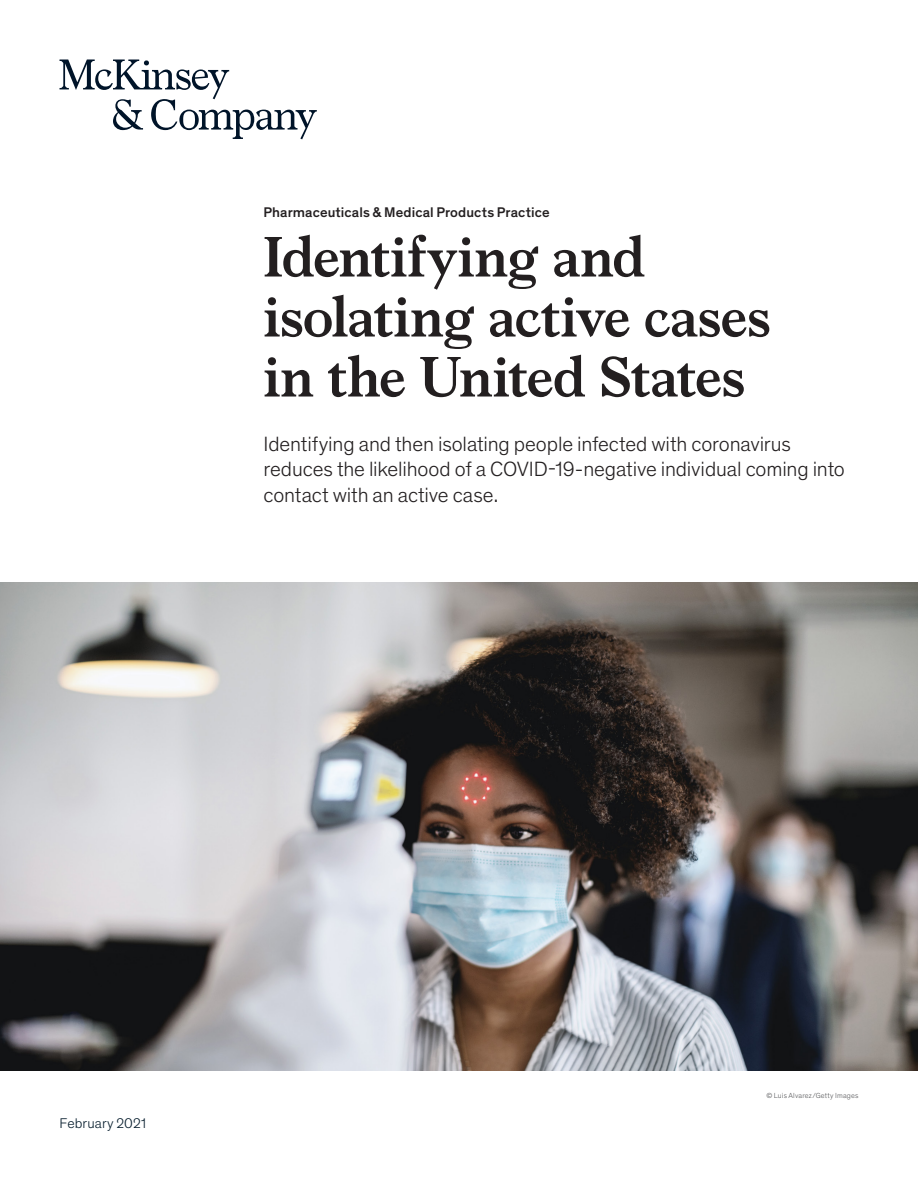
<style>
.page{position:relative;width:918px;height:1188px;background:#fff}
.page>*{position:absolute;margin:0;border:0;box-sizing:border-box;transform-origin:0 0}
.Title_of_article-dee{font:700 57px/60px "Bower";letter-spacing:-.01em;color:#231f20}
.Standfirst-Dek_McKin{font:300 21px/25.5px "Mc Kinsey Sans";letter-spacing:-.005em;color:#231f20}
.Eyebrow{font:500 14.25px "Mc Kinsey Sans";letter-spacing:.005em;color:#231f20}
.Cover_date_-_Deep_bl{font:300 14.25px "Mc Kinsey Sans";letter-spacing:.005em;color:#051c2c}
.Art_Photo_credit{font:300 7.5px "Mc Kinsey Sans";letter-spacing:.02em;color:#57585a}
</style>
<div class="page">
<img style="left:0;top:582px;width:918px;height:488px">
<svg style="left:60px;top:60px;width:257px;height:79px"></svg>
<p class="Eyebrow" style="left:264px;top:201px;width:288px">Pharmaceuticals &amp; Medical Products Practice</p>
<p class="Title_of_article-dee" style="left:264px;top:223px;width:509px">Identifying and isolating active cases in the United States</p>
<p class="Standfirst-Dek_McKin" style="left:264px;top:430px;width:583px">Identifying and then isolating people infected with coronavirus reduces the likelihood of a COVID-19-negative individual coming into contact with an active case.</p>
<p class="Cover_date_-_Deep_bl" style="left:60px;top:1113px;width:88px">February 2021</p>
<p class="Art_Photo_credit" style="left:766px;top:1090px;width:94px">© Luis Alvarez/Getty Images</p>
</div>
